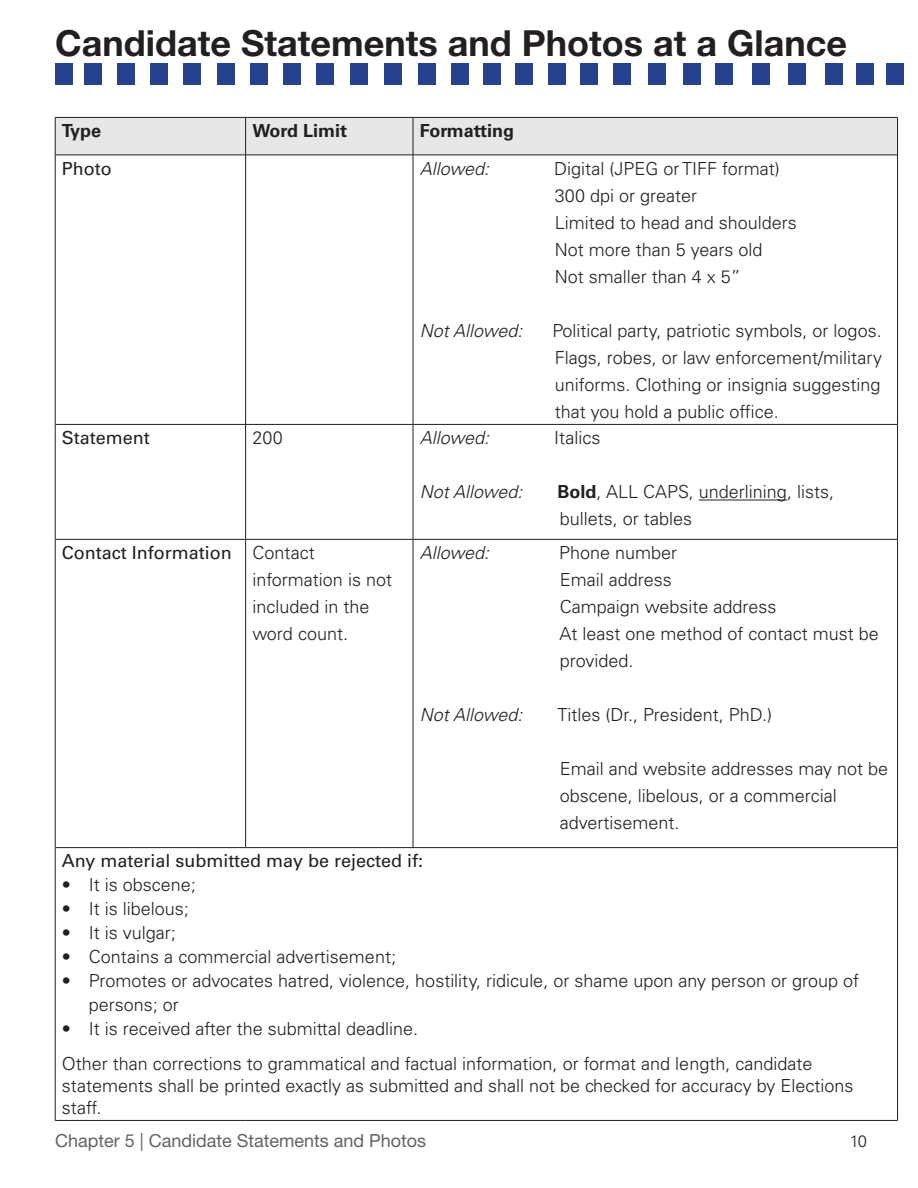
<style>
.page{position:relative;width:918px;height:1188px;background:#fff}
.page>*{position:absolute;margin:0;border:0;box-sizing:border-box;transform-origin:0 0}
.t1{font:700 36px "Helvetica Neue LT Std";color:#231f20}
.t2{font:300 18px/27px "Univers LT Std";color:#231f20}
.t3{font:italic 300 18px "Univers LT Std";color:#231f20}
.t4{font:18px "Univers LT Std";color:#231f20}
.t5{font:18px "Helvetica Neue LT Std";color:#636366}
.t6{font:700 18px "Univers LT Std";color:#231f20}
.t7{font:300 16.5px "Univers LT Std";color:#231f20}
.s1{font-weight:700}
.s2{font-weight:400}
</style>
<div class="page">
<div style="left:55px;top:63px;width:18px;height:22px;background:#26428e"></div>
<div style="left:84px;top:63px;width:18px;height:22px;background:#26428e"></div>
<div style="left:117px;top:63px;width:18px;height:22px;background:#26428e"></div>
<div style="left:150px;top:63px;width:18px;height:22px;background:#26428e"></div>
<div style="left:183px;top:63px;width:18px;height:22px;background:#26428e"></div>
<div style="left:217px;top:63px;width:18px;height:22px;background:#26428e"></div>
<div style="left:250px;top:63px;width:18px;height:22px;background:#26428e"></div>
<div style="left:283px;top:63px;width:18px;height:22px;background:#26428e"></div>
<div style="left:316px;top:63px;width:18px;height:22px;background:#26428e"></div>
<div style="left:350px;top:63px;width:18px;height:22px;background:#26428e"></div>
<div style="left:384px;top:63px;width:18px;height:22px;background:#26428e"></div>
<div style="left:418px;top:63px;width:18px;height:22px;background:#26428e"></div>
<div style="left:451px;top:63px;width:18px;height:22px;background:#26428e"></div>
<div style="left:483px;top:63px;width:18px;height:22px;background:#26428e"></div>
<div style="left:516px;top:63px;width:17px;height:22px;background:#26428e"></div>
<div style="left:548px;top:63px;width:18px;height:22px;background:#26428e"></div>
<div style="left:580px;top:63px;width:18px;height:22px;background:#26428e"></div>
<div style="left:613px;top:63px;width:18px;height:22px;background:#26428e"></div>
<div style="left:648px;top:63px;width:18px;height:22px;background:#26428e"></div>
<div style="left:683px;top:63px;width:18px;height:22px;background:#26428e"></div>
<div style="left:716px;top:63px;width:17px;height:22px;background:#26428e"></div>
<div style="left:752px;top:63px;width:18px;height:22px;background:#26428e"></div>
<div style="left:788px;top:63px;width:18px;height:22px;background:#26428e"></div>
<div style="left:825px;top:63px;width:18px;height:22px;background:#26428e"></div>
<div style="left:856px;top:63px;width:18px;height:22px;background:#26428e"></div>
<div style="left:887px;top:63px;width:17px;height:22px;background:#26428e"></div>
<div style="left:56px;top:118px;width:841px;height:37px;background:#e6e7e9"></div>
<hr style="left:55px;top:118px;width:1px;height:37px;background:#231f20">
<hr style="left:897px;top:118px;width:1px;height:37px;background:#231f20">
<hr style="left:55px;top:155px;width:1px;height:269px;background:#231f20">
<hr style="left:897px;top:155px;width:1px;height:269px;background:#231f20">
<hr style="left:55px;top:424px;width:1px;height:115px;background:#231f20">
<hr style="left:897px;top:424px;width:1px;height:115px;background:#231f20">
<hr style="left:55px;top:539px;width:1px;height:309px;background:#231f20">
<hr style="left:897px;top:539px;width:1px;height:309px;background:#231f20">
<hr style="left:55px;top:848px;width:1px;height:272px;background:#231f20">
<hr style="left:55px;top:155px;width:190px;height:1px;background:#231f20">
<hr style="left:246px;top:155px;width:167px;height:1px;background:#231f20">
<hr style="left:413px;top:155px;width:484px;height:1px;background:#231f20">
<hr style="left:55px;top:424px;width:190px;height:1px;background:#231f20">
<hr style="left:246px;top:424px;width:167px;height:1px;background:#231f20">
<hr style="left:413px;top:424px;width:484px;height:1px;background:#231f20">
<hr style="left:55px;top:539px;width:190px;height:1px;background:#231f20">
<hr style="left:246px;top:539px;width:167px;height:1px;background:#231f20">
<hr style="left:413px;top:539px;width:484px;height:1px;background:#231f20">
<hr style="left:55px;top:847px;width:191px;height:1px;background:#231f20">
<hr style="left:246px;top:847px;width:167px;height:1px;background:#231f20">
<hr style="left:413px;top:847px;width:484px;height:1px;background:#231f20">
<hr style="left:55px;top:117px;width:191px;height:1px;background:#231f20">
<hr style="left:246px;top:117px;width:167px;height:1px;background:#231f20">
<hr style="left:245px;top:118px;width:1px;height:37px;background:#231f20">
<hr style="left:413px;top:117px;width:485px;height:1px;background:#231f20">
<hr style="left:413px;top:118px;width:1px;height:37px;background:#231f20">
<hr style="left:245px;top:155px;width:1px;height:269px;background:#231f20">
<hr style="left:413px;top:155px;width:1px;height:269px;background:#231f20">
<hr style="left:245px;top:424px;width:1px;height:115px;background:#231f20">
<hr style="left:413px;top:424px;width:1px;height:115px;background:#231f20">
<hr style="left:245px;top:539px;width:1px;height:308px;background:#231f20">
<hr style="left:413px;top:539px;width:1px;height:308px;background:#231f20">
<hr style="left:897px;top:848px;width:1px;height:272px;background:#231f20">
<hr style="left:55px;top:1120px;width:191px;height:1px;background:#231f20">
<hr style="left:246px;top:1120px;width:167px;height:1px;background:#231f20">
<hr style="left:413px;top:1120px;width:485px;height:1px;background:#231f20">
<hr style="left:699px;top:500px;width:88px;height:1px;background:#231f20">
<h1 class="t1" style="left:55px;top:21px;width:793px">Candidate Statements and Photos at a Glance</h1>
<p class="t6" style="left:62px;top:120px;width:41px">Type</p>
<p class="t6" style="left:252px;top:120px;width:96px">Word Limit</p>
<p class="t6" style="left:420px;top:120px;width:96px">Formatting</p>
<p class="t4" style="left:62px;top:158px;width:51px">Photo</p>
<p class="t3" style="left:420px;top:157px;width:71px">Allowed:</p>
<p class="t2" style="left:554px;top:155px;width:244px">Digital (JPEG or TIFF format)<br>300 dpi or greater<br>Limited to head and shoulders<br>Not more than 5 years old<br>Not smaller than 4 x 5”</p>
<p class="t3" style="left:420px;top:319px;width:104px">Not Allowed:</p>
<p class="t2" style="left:553px;top:317px;width:331px">Political party, patriotic symbols, or logos.<br>Flags, robes, or law enforcement/military uniforms. Clothing or insignia suggesting that you hold a public office.</p>
<p class="t4" style="left:62px;top:427px;width:90px">Statement</p>
<p class="t2" style="left:252px;top:424px;width:32px">200</p>
<p class="t3" style="left:420px;top:427px;width:71px">Allowed:</p>
<p class="t2" style="left:554px;top:424px;width:48px">Italics</p>
<p class="t3" style="left:420px;top:481px;width:104px">Not Allowed:</p>
<p class="t2" style="left:558px;top:478px;width:278px"><span class="s1">Bold</span>, ALL CAPS, underlining, lists, bullets, or tables</p>
<p class="t2" style="left:252px;top:539px;width:141px;text-indent:-190px"><span class="s2">Contact Information</span> Contact information is not included in the word count.</p>
<p class="t3" style="left:420px;top:542px;width:71px">Allowed:</p>
<p class="t2" style="left:559px;top:539px;width:321px">Phone number<br>Email address<br>Campaign website address<br>At least one method of contact must be provided.</p>
<p class="t3" style="left:420px;top:704px;width:104px">Not Allowed:</p>
<p class="t2" style="left:558px;top:701px;width:216px">Titles (Dr. , President, PhD.)</p>
<p class="t2" style="left:560px;top:755px;width:330px">Email and website addresses may not be obscene, libelous, or a commercial advertisement.</p>
<p class="t4" style="left:62px;top:850px;width:363px">Any material submitted may be rejected if:</p>
<p class="t2" style="left:62px;top:872px;width:136px">• It is obscene;</p>
<p class="t2" style="left:62px;top:896px;width:129px">• It is libelous;</p>
<p class="t2" style="left:62px;top:920px;width:116px">• It is vulgar;</p>
<p class="t2" style="left:62px;top:944px;width:336px">• Contains a commercial advertisement;</p>
<p class="t2" style="left:89px;top:969px;width:772px;line-height:24px;text-indent:-27px">• Promotes or advocates hatred, violence, hostility, ridicule, or shame upon any person or group of persons; or</p>
<p class="t2" style="left:62px;top:1011px;width:752px;line-height:35.1px">• It is received after the submittal deadline.<br>Other than corrections to grammatical and factual information, or format and length, candidate</p>
<p class="t2" style="left:62px;top:1075px;width:793px;line-height:21.6px">statements shall be printed exactly as submitted and shall not be checked for accuracy by Elections staff.</p>
<p class="t5" style="left:55px;top:1129px;width:373px">Chapter 5 | Candidate Statements and Photos</p>
<p class="t7" style="left:850px;top:1131px;width:19px">10</p>
</div>
